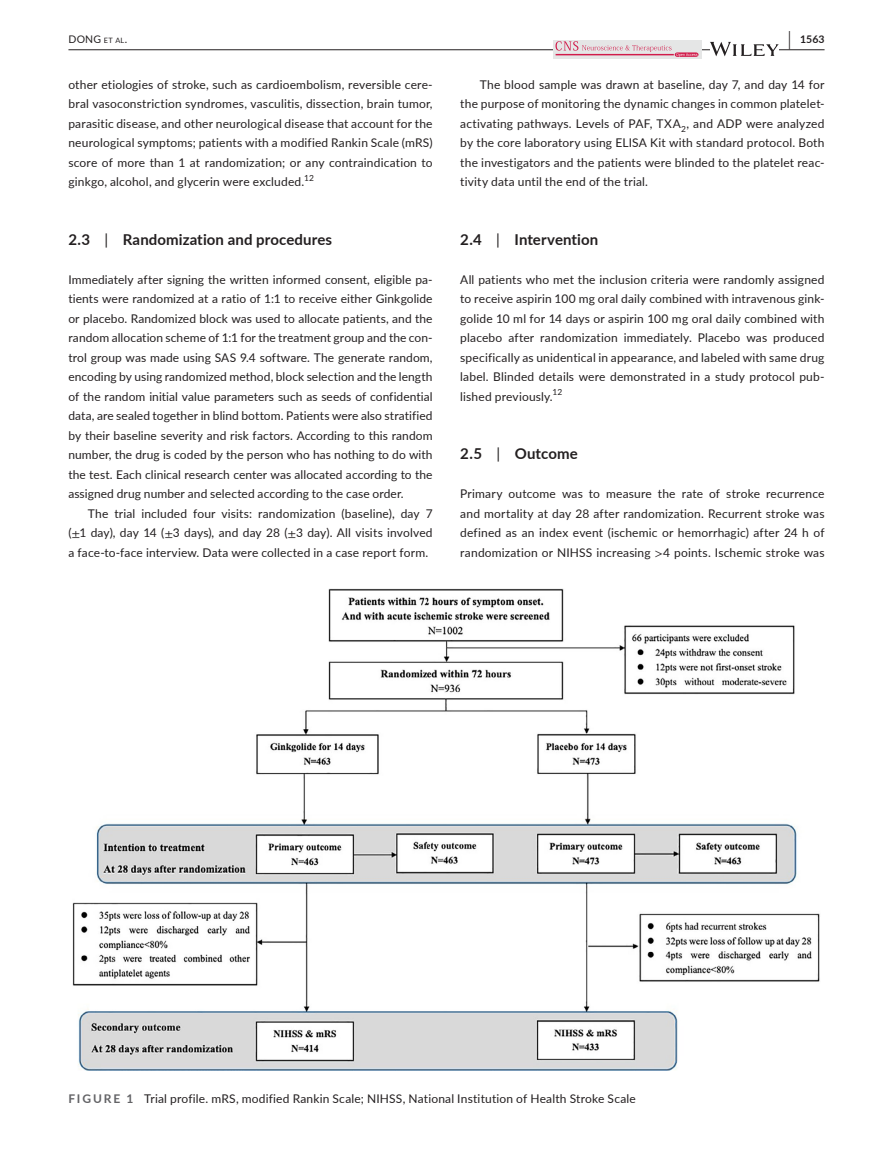
<style>
.page{position:relative;width:893px;height:1174px;background:#fff}
.page>*{position:absolute;margin:0;border:0;box-sizing:border-box;transform-origin:0 0}
.t1{font:700 15px "Lato";letter-spacing:.01em;color:#231f20}
.t2{font:12px/19.5px "Lato";letter-spacing:.015em;color:#231f20;text-align:justify}
.t3{font:10.5px "Lato";color:#231f20}
.t4{font:700 10.5px "Lato";color:#231f20}
.s1{font-size:7.35px}
.s2{font-size:19.5px}
.s3{font-weight:400}
.s4{font-family:"STIX"}
.s5{font-weight:700;color:#636366}
</style>
<div class="page">
<hr style="left:68px;top:49px;width:756px;height:1px;background:#231f20">
<div style="left:553px;top:40px;width:148px;height:18px;background:#e5e6e6"></div>
<svg style="left:555px;top:41px;width:142px;height:16px"></svg>
<svg style="left:710px;top:42px;width:69px;height:14px"></svg>
<img style="left:72px;top:588px;width:748px;height:482px">
<p class="t3" style="left:68px;top:31px;width:60px">DONG <span class="s1">et al</span>.</p>
<p class="t4" style="left:789px;top:31px;width:37px"><span class="s2">|</span> 1563</p>
<p class="t2" style="left:68px;top:74px;width:366px">other etiologies of stroke, such as cardioembolism, reversible cere&shy;bral vasoconstriction syndromes, vasculitis, dissection, brain tumor, parasitic disease, and other neurological disease that account for the neurological symptoms; patients with a modified Rankin Scale (mRS) score of more than 1 at randomization; or any contraindication to ginkgo, alcohol, and glycerin were excluded.<sup>12</sup></p>
<p class="t2" style="left:460px;top:74px;width:366px;text-indent:20px">The blood sample was drawn at baseline, day 7, and day 14 for the purpose of monitoring the dynamic changes in common platelet&shy;activating pathways. Levels of PAF, TXA<sub>2</sub>, and ADP were analyzed by the core laboratory using ELISA Kit with standard protocol. Both the investigators and the patients were blinded to the platelet reac&shy;tivity data until the end of the trial.</p>
<p class="t1" style="left:68px;top:228px;width:265px">2.3 <span class="s3">|</span> Randomization and procedures</p>
<p class="t2" style="left:68px;top:269px;width:366px">Immediately after signing the written informed consent, eligible pa&shy;tients were randomized at a ratio of 1:1 to receive either Ginkgolide or placebo. Randomized block was used to allocate patients, and the random allocation scheme of 1:1 for the treatment group and the con&shy;trol group was made using SAS 9.4 software. The generate random, encoding by using randomized method, block selection and the length of the random initial value parameters such as seeds of confidential data, are sealed together in blind bottom. Patients were also stratified by their baseline severity and risk factors. According to this random number, the drug is coded by the person who has nothing to do with the test. Each clinical research center was allocated according to the assigned drug number and selected according to the case order.</p>
<p class="t2" style="left:68px;top:503px;width:366px;text-indent:20px">The trial included four visits: randomization (baseline), day 7 (<span class="s4">±</span>1 day), day 14 (<span class="s4">±</span>3 days), and day 28 (<span class="s4">±</span>3 day). All visits involved a face-to-face interview. Data were collected in a case report form.</p>
<p class="t1" style="left:460px;top:228px;width:140px">2.4 <span class="s3">|</span> Intervention</p>
<p class="t2" style="left:460px;top:269px;width:366px">All patients who met the inclusion criteria were randomly assigned to receive aspirin 100 mg oral daily combined with intravenous gink&shy;golide 10 ml for 14 days or aspirin 100 mg oral daily combined with placebo after randomization immediately. Placebo was produced specifically as unidentical in appearance, and labeled with same drug label. Blinded details were demonstrated in a study protocol pub&shy;lished previously.<sup>12</sup></p>
<p class="t1" style="left:460px;top:443px;width:119px">2.5 <span class="s3">|</span> Outcome</p>
<p class="t2" style="left:460px;top:483px;width:366px">Primary outcome was to measure the rate of stroke recurrence and mortality at day 28 after randomization. Recurrent stroke was defined as an index event (ischemic or hemorrhagic) after 24 h of randomization or NIHSS increasing <span class="s4">&gt;</span>4 points. Ischemic stroke was</p>
<p class="t2" style="left:68px;top:1088px;width:569px"><span class="s5">FIGURE 1</span> Trial profile. mRS, modified Rankin Scale; NIHSS, National Institution of Health Stroke Scale</p>
</div>
